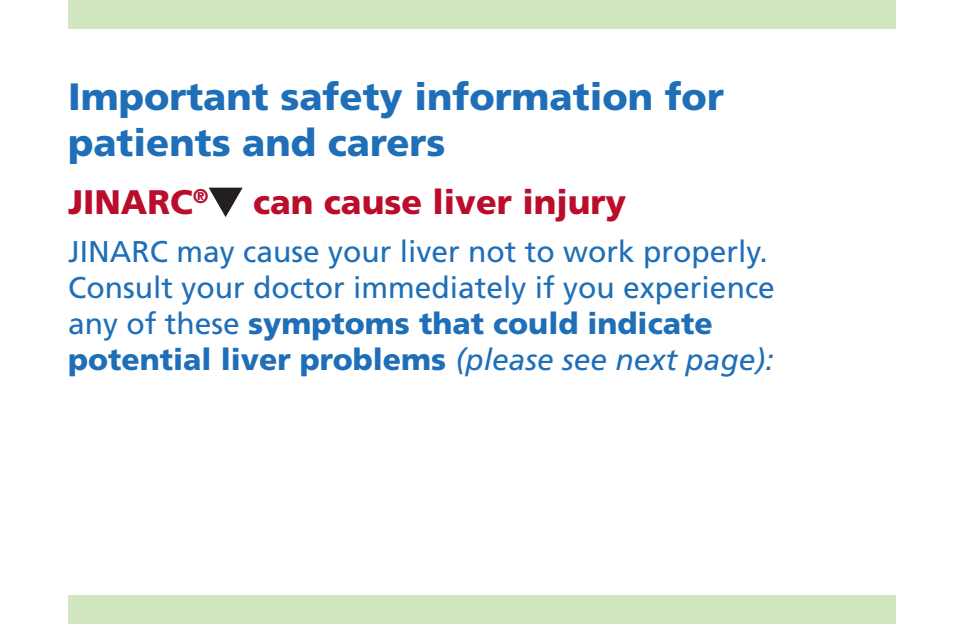
<style>
.page{position:relative;width:964px;height:624px;background:#fff}
.page>*{position:absolute;margin:0;border:0;box-sizing:border-box;transform-origin:0 0}
.Heading_2{font:900 38px/46px "Frutiger";color:#1f6fb8}
.Heading_3{font:900 34px "Frutiger";color:#ba0d2b}
.Body_copy{font:30px/36px "Frutiger";color:#1f6fb8}
.s1{font-weight:900}
.s2{font-style:italic}
</style>
<div class="page">
<div style="left:68px;top:0;width:828px;height:28px;background:#d2e7c0"></div>
<div style="left:68px;top:595px;width:828px;height:29px;background:#d2e7c0"></div>
<svg style="left:209px;top:188px;width:34px;height:29px"></svg>
<p class="Heading_2" style="left:68px;top:73px;width:657px">Important safety information for patients and carers</p>
<p class="Heading_3" style="left:68px;top:182px;width:142px">JINARC<sup>®</sup></p>
<p class="Heading_3" style="left:253px;top:182px;width:375px">can cause liver injury</p>
<p class="Body_copy" style="left:68px;top:233px;width:708px">JINARC may cause your liver not to work properly.<br>Consult your doctor immediately if you experience any of these <span class="s1">symptoms that could indicate potential liver problems</span> <span class="s2">(please see next page):</span></p>
</div>
